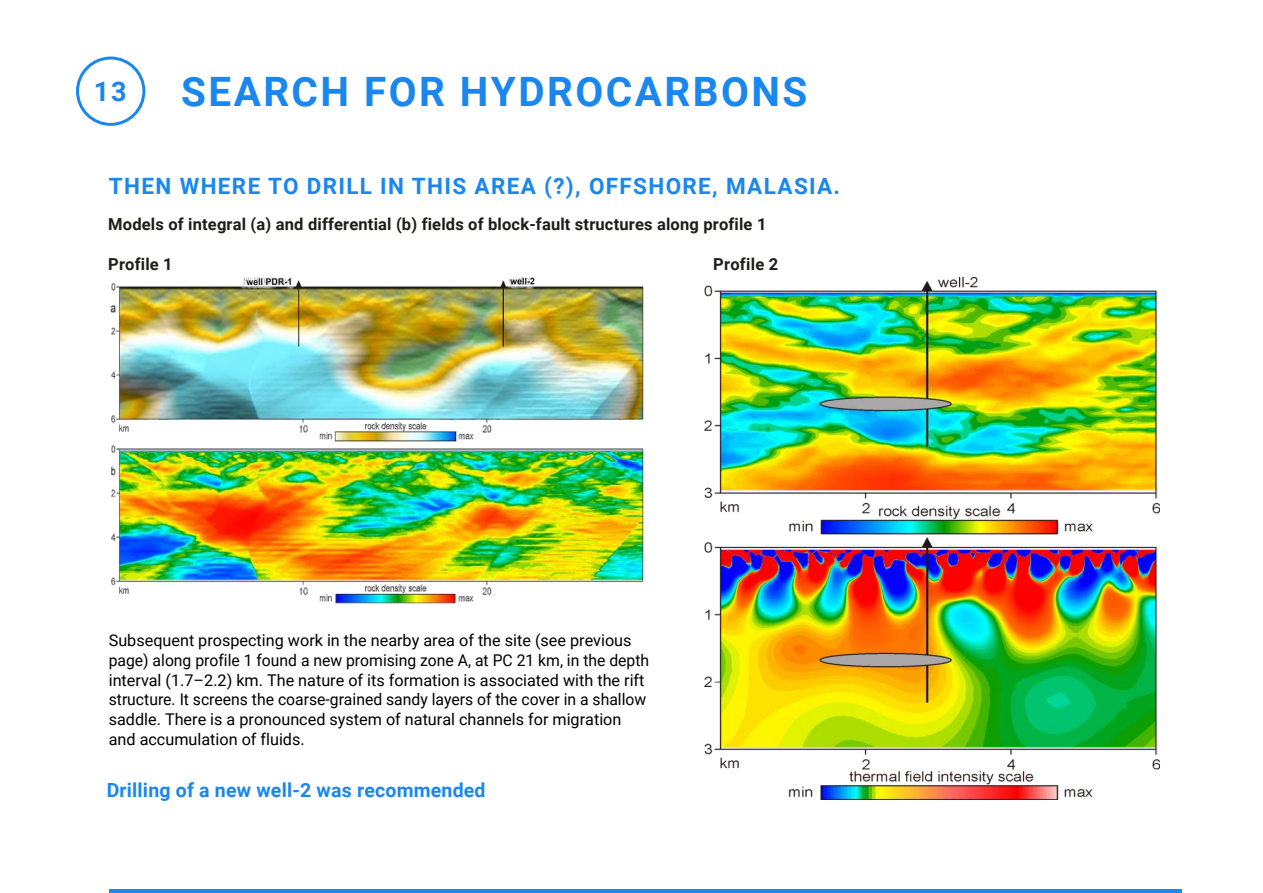
<style>
.page{position:relative;width:1263px;height:893px;background:#fff}
.page>*{position:absolute;margin:0;border:0;box-sizing:border-box;transform-origin:0 0}
.t1{font:700 40.5px "Roboto";letter-spacing:.06em;color:#1a87ef}
.t2{font:700 27px "Roboto";color:#1a87ef}
.t3{font:700 22.5px "Roboto";letter-spacing:.06em;color:#1a87ef}
.t4{font:700 19.5px "Roboto";letter-spacing:.01em;color:#1a87ef}
.t5{font:700 16.5px "Roboto";letter-spacing:.01em;color:#1d1d1b}
.t6{font:16.2px/19.8px "Roboto";color:#000}
</style>
<div class="page">
<img style="left:110px;top:277px;width:534px;height:326px">
<img style="left:704px;top:277px;width:455px;height:522px">
<hr style="left:109px;top:890px;width:1073px;height:3px;background:#1a87ef">
<div style="left:76px;top:57px;width:69px;height:69px;border:3px solid #1a87ef;border-radius:50%"></div>
<h2 class="t2" style="left:94px;top:72px;width:34px">13</h2>
<h1 class="t1" style="left:181px;top:63px;width:628px">SEARCH FOR HYDROCARBONS</h1>
<h3 class="t3" style="left:109px;top:170px;width:733px">THEN WHERE TO DRILL IN THIS AREA (?), OFFSHORE, MALASIA.</h3>
<p class="t5" style="left:108px;top:213px;width:660px">Models of integral (a) and differential (b) fields of block-fault structures along profile 1</p>
<p class="t5" style="left:108px;top:252px;width:66px">Profile 1</p>
<p class="t5" style="left:713px;top:252px;width:67px">Profile 2</p>
<p class="t6" style="left:109px;top:630px;width:542px">Subsequent prospecting work in the nearby area of the site (see previous page) along profile 1 found a new promising zone A, at PC 21 km, in the depth interval (1.7–2.2) km. The nature of its formation is associated with the rift structure. It screens the coarse-grained sandy layers of the cover in a shallow saddle. There is a pronounced system of natural channels for migration and accumulation of fluids.</p>
<p class="t4" style="left:107px;top:777px;width:380px">Drilling of a new well-2 was recommended</p>
</div>
